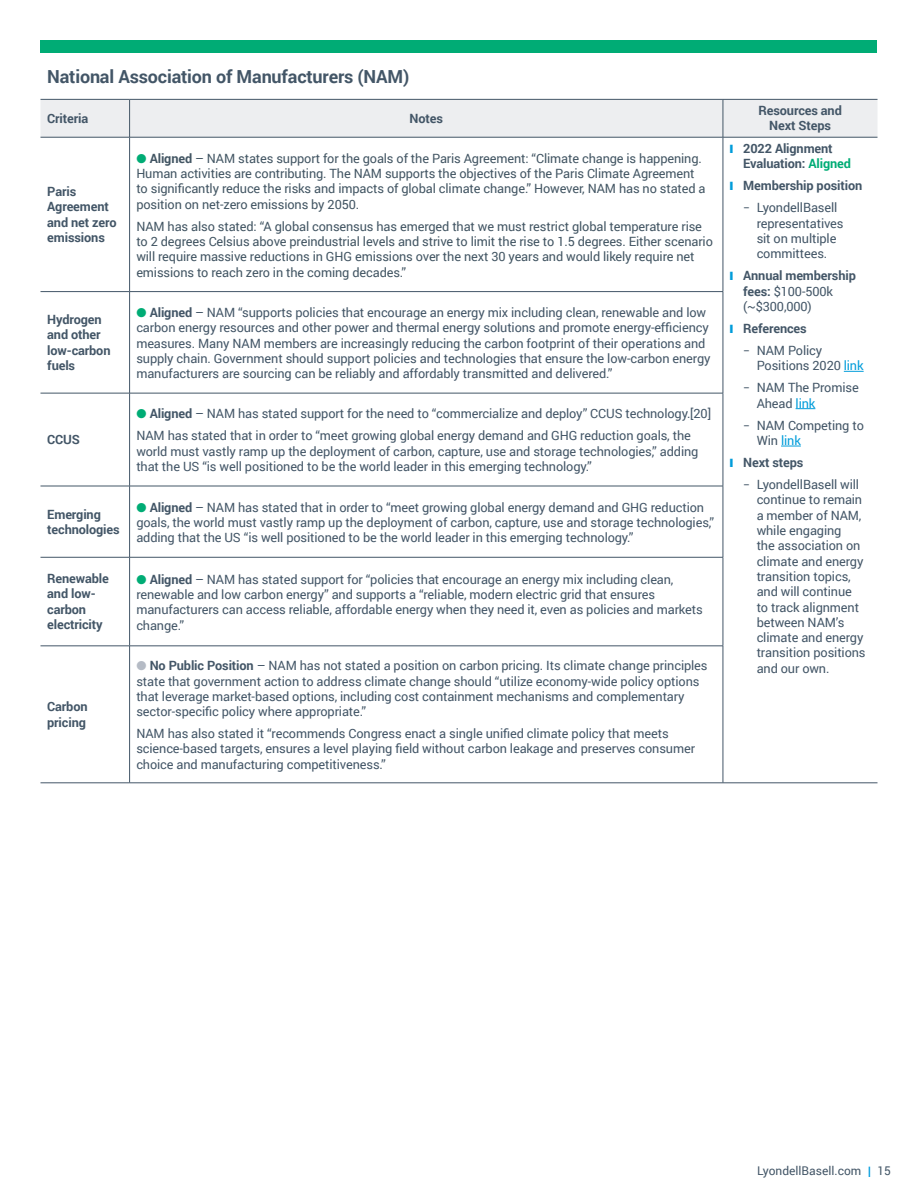
<style>
.page{position:relative;width:918px;height:1188px;background:#fff}
.page>*{position:absolute;margin:0;border:0;box-sizing:border-box;transform-origin:0 0}
.t1{font:700 18px "Roboto";letter-spacing:-.01em;color:#435667}
.t2{font:12.75px/15.3px "Roboto";letter-spacing:-.01em;color:#435667}
.t3{font:12.75px/15.3px "Roboto";letter-spacing:-.01em;color:#425563}
.t4{font:700 12.75px/15.3px "Roboto";letter-spacing:-.01em;color:#435667}
.t5{font:12.75px "Roboto";letter-spacing:-.01em;color:#009cda}
.t6{font:12px "Roboto";color:#435667}
.s1{color:#00ac75}
.s2{font-weight:700}
.s3{color:#b5bbc5}
.s4{color:#009cda}
.s5{font-weight:400;font-size:12px}
.s6{font-weight:400}
.s7{font-size:12px}
.s8{color:#435667}
.s9{font-size:13.5px;color:#009cde}
</style>
<div class="page">
<div style="left:40px;top:40px;width:838px;height:13px;background:#00ac75"></div>
<div style="left:40px;top:99px;width:838px;height:38px;background:#edeef0"></div>
<hr style="left:40px;top:99px;width:90px;height:1px;background:#435667">
<hr style="left:130px;top:99px;width:593px;height:1px;background:#435667">
<hr style="left:129px;top:100px;width:1px;height:37px;background:#435667">
<hr style="left:723px;top:99px;width:154px;height:1px;background:#435667">
<hr style="left:723px;top:100px;width:1px;height:37px;background:#435667">
<hr style="left:40px;top:137px;width:90px;height:1px;background:#435667">
<hr style="left:130px;top:137px;width:593px;height:1px;background:#435667">
<hr style="left:129px;top:137px;width:1px;height:154px;background:#435667">
<hr style="left:723px;top:137px;width:154px;height:1px;background:#435667">
<hr style="left:723px;top:137px;width:1px;height:154px;background:#435667">
<hr style="left:40px;top:291px;width:90px;height:1px;background:#435667">
<hr style="left:130px;top:291px;width:593px;height:1px;background:#435667">
<hr style="left:129px;top:292px;width:1px;height:101px;background:#435667">
<hr style="left:723px;top:292px;width:1px;height:101px;background:#435667">
<hr style="left:40px;top:393px;width:90px;height:1px;background:#435667">
<hr style="left:130px;top:393px;width:593px;height:1px;background:#435667">
<hr style="left:129px;top:393px;width:1px;height:93px;background:#435667">
<hr style="left:723px;top:393px;width:1px;height:93px;background:#435667">
<hr style="left:40px;top:486px;width:90px;height:1px;background:#435667">
<hr style="left:130px;top:486px;width:593px;height:1px;background:#435667">
<hr style="left:129px;top:486px;width:1px;height:71px;background:#435667">
<hr style="left:723px;top:486px;width:1px;height:71px;background:#435667">
<hr style="left:40px;top:557px;width:90px;height:1px;background:#435667">
<hr style="left:130px;top:557px;width:593px;height:1px;background:#435667">
<hr style="left:129px;top:557px;width:1px;height:89px;background:#435667">
<hr style="left:723px;top:557px;width:1px;height:89px;background:#435667">
<hr style="left:40px;top:646px;width:90px;height:1px;background:#435667">
<hr style="left:130px;top:646px;width:593px;height:1px;background:#435667">
<hr style="left:129px;top:646px;width:1px;height:137px;background:#435667">
<hr style="left:723px;top:646px;width:1px;height:137px;background:#435667">
<hr style="left:40px;top:783px;width:90px;height:1px;background:#435667">
<hr style="left:130px;top:783px;width:593px;height:1px;background:#435667">
<hr style="left:723px;top:783px;width:154px;height:1px;background:#435667">
<svg style="left:844px;top:371px;width:20px;height:1px"></svg>
<svg style="left:796px;top:408px;width:19px;height:1px"></svg>
<svg style="left:781px;top:446px;width:20px;height:1px"></svg>
<h1 class="t1" style="left:47px;top:64px;width:364px">National Association of Manufacturers (NAM)</h1>
<p class="t4" style="left:47px;top:110px;width:43px">Criteria</p>
<p class="t4" style="left:410px;top:110px;width:35px">Notes</p>
<p class="t4" style="left:759px;top:102px;width:85px;text-align:center">Resources and<br>Next Steps</p>
<p class="t4" style="left:47px;top:183px;width:71px">Paris<br>Agreement and net zero emissions</p>
<p class="t3" style="left:136px;top:150px;width:571px"><span class="s1">●</span> <span class="s2">Aligned</span> – NAM states support for the goals of the Paris Agreement: “Climate change is happening.<br>Human activities are contributing. The NAM supports the objectives of the Paris Climate Agreement to significantly reduce the risks and impacts of global climate change.” However, NAM has no stated a position on net-zero emissions by 2050.</p>
<p class="t3" style="left:136px;top:218px;width:578px">NAM has also stated: “A global consensus has emerged that we must restrict global temperature rise to 2 degrees Celsius above preindustrial levels and strive to limit the rise to 1.5 degrees. Either scenario will require massive reductions in GHG emissions over the next 30 years and would likely require net emissions to reach zero in the coming decades.”</p>
<p class="t4" style="left:47px;top:311px;width:65px">Hydrogen and other low-carbon fuels</p>
<p class="t2" style="left:136px;top:304px;width:576px"><span class="s1">●</span> <span class="s2">Aligned</span> – NAM “supports policies that encourage an energy mix including clean, renewable and low carbon energy resources and other power and thermal energy solutions and promote energy-efficiency measures. Many NAM members are increasingly reducing the carbon footprint of their operations and supply chain. Government should support policies and technologies that ensure the low-carbon energy manufacturers are sourcing can be reliably and affordably transmitted and delivered.”</p>
<p class="t4" style="left:47px;top:431px;width:34px">CCUS</p>
<p class="t2" style="left:136px;top:402px;width:576px;line-height:22px"><span class="s1">●</span> <span class="s2">Aligned</span> – NAM has stated support for the need to “commercialize and deploy” CCUS technology.[20]<br>NAM has stated that in order to “meet growing global energy demand and GHG reduction goals, the</p>
<p class="t2" style="left:136px;top:443px;width:564px">world must vastly ramp up the deployment of carbon, capture, use and storage technologies,” adding that the US “is well positioned to be the world leader in this emerging technology.”</p>
<p class="t4" style="left:47px;top:506px;width:74px">Emerging technologies</p>
<p class="t2" style="left:136px;top:499px;width:579px"><span class="s1">●</span> <span class="s2">Aligned</span> – NAM has stated that in order to “meet growing global energy demand and GHG reduction goals, the world must vastly ramp up the deployment of carbon, capture, use and storage technologies,” adding that the US “is well positioned to be the world leader in this emerging technology.”</p>
<p class="t4" style="left:47px;top:570px;width:63px">Renewable and low&shy;carbon electricity</p>
<p class="t2" style="left:136px;top:571px;width:568px"><span class="s1">●</span> <span class="s2">Aligned</span> – NAM has stated support for “policies that encourage an energy mix including clean, renewable and low carbon energy” and supports a “reliable, modern electric grid that ensures manufacturers can access reliable, affordable energy when they need it, even as policies and markets change.”</p>
<p class="t4" style="left:47px;top:699px;width:42px">Carbon pricing</p>
<p class="t2" style="left:136px;top:658px;width:573px"><span class="s3">●</span> <span class="s2">No Public Position</span> – NAM has not stated a position on carbon pricing. Its climate change principles state that government action to address climate change should “utilize economy-wide policy options that leverage market-based options, including cost containment mechanisms and complementary sector-specific policy where appropriate.”</p>
<p class="t2" style="left:136px;top:726px;width:560px">NAM has also stated it “recommends Congress enact a single unified climate policy that meets science-based targets, ensures a level playing field without carbon leakage and preserves consumer choice and manufacturing competitiveness.”</p>
<p class="t4" style="left:743px;top:140px;width:109px;text-indent:-14px"><span class="s4">❙</span> 2022 Alignment<br>Evaluation: <span class="s1">Aligned</span></p>
<p class="t4" style="left:743px;top:174px;width:121px;line-height:22px;text-indent:-14px"><span class="s4">❙</span> Membership position <span class="s5">−</span> <span class="s6">LyondellBasell</span></p>
<p class="t2" style="left:757px;top:215px;width:88px">representatives sit on multiple committees.</p>
<p class="t4" style="left:743px;top:268px;width:114px;text-indent:-14px"><span class="s4">❙</span> Annual membership fees: <span class="s6">$100-500k (~$300,000)</span></p>
<p class="t4" style="left:743px;top:317px;width:81px;line-height:22px;text-indent:-14px"><span class="s4">❙</span> References<br><span class="s5">−</span> <span class="s6">NAM Policy</span></p>
<p class="t2" style="left:743px;top:354px;width:122px;line-height:22px;text-indent:13px">Positions 2020 <span class="s4">link </span><span class="s7">−</span> NAM The Promise</p>
<p class="t2" style="left:743px;top:392px;width:122px;line-height:22px;text-indent:13px">Ahead <span class="s4">link<br></span><span class="s7">−</span> NAM Competing to</p>
<p class="t5" style="left:757px;top:432px;width:46px"><span class="s8">Win</span> link</p>
<p class="t4" style="left:730px;top:454px;width:75px"><span class="s4">❙</span> Next steps</p>
<p class="t2" style="left:743px;top:477px;width:118px"><span class="s7">−</span> LyondellBasell will</p>
<p class="t2" style="left:757px;top:492px;width:110px">continue to remain a member of NAM, while engaging<br>the association on climate and energy transition topics, and will continue to track alignment between NAM’s climate and energy transition positions and our own.</p>
<p class="t6" style="left:757px;top:1162px;width:135px">LyondellBasell.com <span class="s9">l</span> 15</p>
</div>
